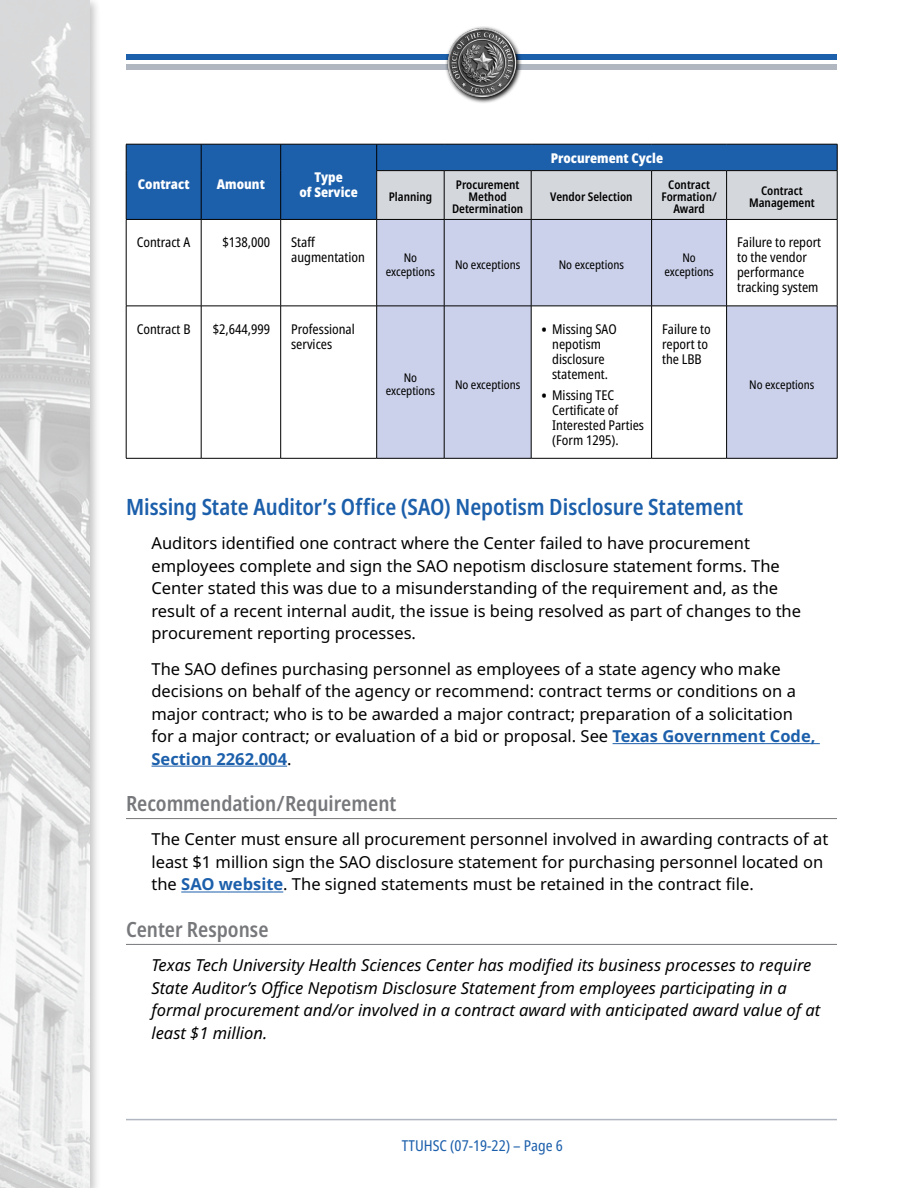
<style>
.page{position:relative;width:918px;height:1188px;background:#fff}
.page>*{position:absolute;margin:0;border:0;box-sizing:border-box;transform-origin:0 0}
.t1{font:600 condensed 22.5px "Noto Sans";color:#1c5fab}
.t2{font:600 condensed 21px "Noto Sans";color:#77787b}
.t3{font:16.5px/22.5px "Noto Sans";color:#000}
.t4{font:italic 16.5px/22.5px "Noto Sans";color:#000}
.t5{font:condensed 15px "Noto Sans";color:#1c5fab}
.t6{font:condensed 13.5px/15px "Noto Sans";color:#000}
.t7{font:900 condensed 13.5px/15px "Noto Sans";color:#fff;text-align:center}
.t8{font:600 condensed 12px/12px "Noto Sans";color:#000;text-align:center}
.t9{font:condensed 12px/13.5px "Noto Sans";color:#000;text-align:center}
.s1{font-weight:900;font-size:12px}
.s2{font-weight:700;color:#1c5fab}
</style>
<div class="page">
<hr style="left:126px;top:1119px;width:711px;height:1px;background:#b0b7c1">
<div style="left:126px;top:54px;width:711px;height:5px;background:#1c5fab"></div>
<div style="left:126px;top:64px;width:711px;height:6px;background:#b0b7c1"></div>
<div style="left:0;top:0;width:101px;height:1188px;background:#000;opacity:.75"></div>
<img style="left:0;top:0;width:90px;height:1188px">
<svg style="left:472px;top:26px;width:50px;height:77px"></svg>
<img style="left:445px;top:27px;width:73px;height:74px">
<hr style="left:613px;top:743px;width:207px;height:1px;background:#1c5fab">
<hr style="left:152px;top:766px;width:135px;height:1px;background:#1c5fab">
<hr style="left:126px;top:818px;width:711px;height:1px;background:#77787b">
<hr style="left:181px;top:892px;width:102px;height:1px;background:#1c5fab">
<hr style="left:126px;top:944px;width:711px;height:1px;background:#77787b">
<div style="left:127px;top:145px;width:249px;height:74px;background:#1c5fab"></div>
<svg style="left:377px;top:220px;width:460px;height:238px;fill:#cbd1ea"></svg>
<hr style="left:126px;top:144px;width:75px;height:1px;background:#000">
<svg style="left:126px;top:144px;width:1px;height:27px"></svg>
<hr style="left:201px;top:144px;width:80px;height:1px;background:#000">
<svg style="left:201px;top:144px;width:1px;height:27px"></svg>
<hr style="left:281px;top:144px;width:96px;height:1px;background:#000">
<svg style="left:280px;top:144px;width:1px;height:27px"></svg>
<svg style="left:376px;top:144px;width:462px;height:75px"></svg>
<hr style="left:126px;top:171px;width:1px;height:48px;background:#000">
<hr style="left:201px;top:171px;width:1px;height:48px;background:#000">
<hr style="left:280px;top:171px;width:1px;height:48px;background:#000">
<hr style="left:376px;top:171px;width:1px;height:48px;background:#000">
<hr style="left:444px;top:171px;width:1px;height:48px;background:#000">
<hr style="left:531px;top:171px;width:1px;height:48px;background:#000">
<hr style="left:651px;top:171px;width:1px;height:48px;background:#000">
<hr style="left:726px;top:171px;width:1px;height:48px;background:#000">
<hr style="left:837px;top:171px;width:1px;height:48px;background:#000">
<hr style="left:377px;top:219px;width:67px;height:1px;background:#000">
<hr style="left:444px;top:219px;width:87px;height:1px;background:#000">
<hr style="left:531px;top:219px;width:121px;height:1px;background:#000">
<hr style="left:652px;top:219px;width:75px;height:1px;background:#000">
<hr style="left:727px;top:219px;width:110px;height:1px;background:#000">
<hr style="left:126px;top:220px;width:1px;height:86px;background:#000">
<hr style="left:201px;top:220px;width:1px;height:86px;background:#000">
<hr style="left:280px;top:220px;width:1px;height:86px;background:#000">
<hr style="left:376px;top:220px;width:1px;height:86px;background:#000">
<hr style="left:444px;top:220px;width:1px;height:86px;background:#000">
<hr style="left:531px;top:220px;width:1px;height:86px;background:#000">
<hr style="left:651px;top:220px;width:1px;height:86px;background:#000">
<hr style="left:726px;top:220px;width:1px;height:86px;background:#000">
<hr style="left:837px;top:220px;width:1px;height:86px;background:#000">
<hr style="left:126px;top:306px;width:75px;height:1px;background:#000">
<hr style="left:126px;top:306px;width:1px;height:152px;background:#000">
<hr style="left:201px;top:306px;width:80px;height:1px;background:#000">
<hr style="left:201px;top:306px;width:1px;height:152px;background:#000">
<hr style="left:281px;top:306px;width:96px;height:1px;background:#000">
<hr style="left:280px;top:306px;width:1px;height:152px;background:#000">
<hr style="left:377px;top:306px;width:67px;height:1px;background:#000">
<hr style="left:376px;top:306px;width:1px;height:152px;background:#000">
<hr style="left:444px;top:306px;width:87px;height:1px;background:#000">
<hr style="left:444px;top:306px;width:1px;height:152px;background:#000">
<hr style="left:531px;top:306px;width:121px;height:1px;background:#000">
<hr style="left:531px;top:306px;width:1px;height:152px;background:#000">
<hr style="left:652px;top:306px;width:75px;height:1px;background:#000">
<hr style="left:651px;top:306px;width:1px;height:152px;background:#000">
<hr style="left:727px;top:306px;width:110px;height:1px;background:#000">
<hr style="left:726px;top:306px;width:1px;height:152px;background:#000">
<hr style="left:837px;top:306px;width:1px;height:152px;background:#000">
<hr style="left:126px;top:458px;width:75px;height:1px;background:#000">
<hr style="left:201px;top:458px;width:80px;height:1px;background:#000">
<hr style="left:281px;top:458px;width:96px;height:1px;background:#000">
<hr style="left:377px;top:458px;width:67px;height:1px;background:#000">
<hr style="left:444px;top:458px;width:87px;height:1px;background:#000">
<hr style="left:531px;top:458px;width:121px;height:1px;background:#000">
<hr style="left:652px;top:458px;width:75px;height:1px;background:#000">
<hr style="left:727px;top:458px;width:110px;height:1px;background:#000">
<hr style="left:376px;top:170px;width:68px;height:1px;background:#000">
<hr style="left:444px;top:170px;width:87px;height:1px;background:#000">
<hr style="left:531px;top:170px;width:121px;height:1px;background:#000">
<hr style="left:652px;top:170px;width:75px;height:1px;background:#000">
<hr style="left:727px;top:170px;width:110px;height:1px;background:#000">
<hr style="left:126px;top:219px;width:75px;height:1px;background:#000">
<hr style="left:201px;top:219px;width:80px;height:1px;background:#000">
<hr style="left:281px;top:219px;width:96px;height:1px;background:#000">
<p class="t7" style="left:138px;top:177px;width:53px">Contract</p>
<p class="t7" style="left:217px;top:177px;width:49px">Amount</p>
<p class="t7" style="left:300px;top:169px;width:60px">Type<br>of Service</p>
<p class="t6" style="left:137px;top:235px;width:55px">Contract A</p>
<p class="t6" style="left:222px;top:235px;width:49px">$138,000</p>
<p class="t6" style="left:291px;top:235px;width:75px">Staff augmentation</p>
<p class="t6" style="left:137px;top:322px;width:55px">Contract B</p>
<p class="t6" style="left:213px;top:322px;width:59px">$2,644,999</p>
<p class="t6" style="left:291px;top:322px;width:65px">Professional services</p>
<p class="t7" style="left:551px;top:151px;width:114px">Procurement Cycle</p>
<p class="t8" style="left:389px;top:191px;width:45px">Planning</p>
<p class="t8" style="left:452px;top:179px;width:73px">Procurement<br>Method<br>Determination</p>
<p class="t8" style="left:550px;top:191px;width:84px">Vendor Selection</p>
<p class="t8" style="left:661px;top:179px;width:57px">Contract<br>Formation/<br>Award</p>
<p class="t8" style="left:749px;top:185px;width:67px">Contract<br>Management</p>
<p class="t9" style="left:386px;top:252px;width:51px">No exceptions</p>
<p class="t9" style="left:455px;top:258px;width:67px">No exceptions</p>
<p class="t9" style="left:559px;top:258px;width:67px">No exceptions</p>
<p class="t9" style="left:664px;top:252px;width:51px">No exceptions</p>
<p class="t9" style="left:386px;top:371px;width:51px">No exceptions</p>
<p class="t9" style="left:455px;top:378px;width:67px">No exceptions</p>
<p class="t6" style="left:542px;top:322px;width:77px;text-align:center"><span class="s1">•</span> Missing SAO nepotism disclosure statement.</p>
<p class="t6" style="left:552px;top:388px;width:93px;text-indent:-10px"><span class="s1">•</span> Missing TEC<br>Certificate of<br>Interested Parties (Form 1295).</p>
<p class="t6" style="left:662px;top:322px;width:50px">Failure to report to the LBB</p>
<p class="t6" style="left:737px;top:235px;width:86px">Failure to report to the vendor performance tracking system</p>
<p class="t9" style="left:749px;top:378px;width:67px">No exceptions</p>
<h1 class="t1" style="left:126px;top:491px;width:619px">Missing State Auditor’s Office (SAO) Nepotism Disclosure Statement</h1>
<p class="t3" style="left:152px;top:532px;width:651px">Auditors identified one contract where the Center failed to have procurement employees complete and sign the SAO nepotism disclosure statement forms. The Center stated this was due to a misunderstanding of the requirement and, as the result of a recent internal audit, the issue is being resolved as part of changes to the procurement reporting processes.</p>
<p class="t3" style="left:152px;top:658px;width:666px">The SAO defines purchasing personnel as employees of a state agency who make decisions on behalf of the agency or recommend: contract terms or conditions on a major contract; who is to be awarded a major contract; preparation of a solicitation for a major contract; or evaluation of a bid or proposal. See <span class="s2">Texas Government Code, Section 2262.004</span>.</p>
<p class="t2" style="left:126px;top:788px;width:272px">Recommendation/Requirement</p>
<p class="t3" style="left:152px;top:829px;width:678px">The Center must ensure all procurement personnel involved in awarding contracts of at least $1 million sign the SAO disclosure statement for purchasing personnel located on the <span class="s2">SAO website</span>. The signed statements must be retained in the contract file.</p>
<p class="t2" style="left:126px;top:914px;width:144px">Center Response</p>
<p class="t4" style="left:152px;top:954px;width:670px">Texas Tech University Health Sciences Center has modified its business processes to require State Auditor’s Office Nepotism Disclosure Statement from employees participating in a formal procurement and/or involved in a contract award with anticipated award value of at least $1 million.</p>
<p class="t5" style="left:402px;top:1135px;width:163px">TTUHSC (07-19-22) – Page 6</p>
</div>
